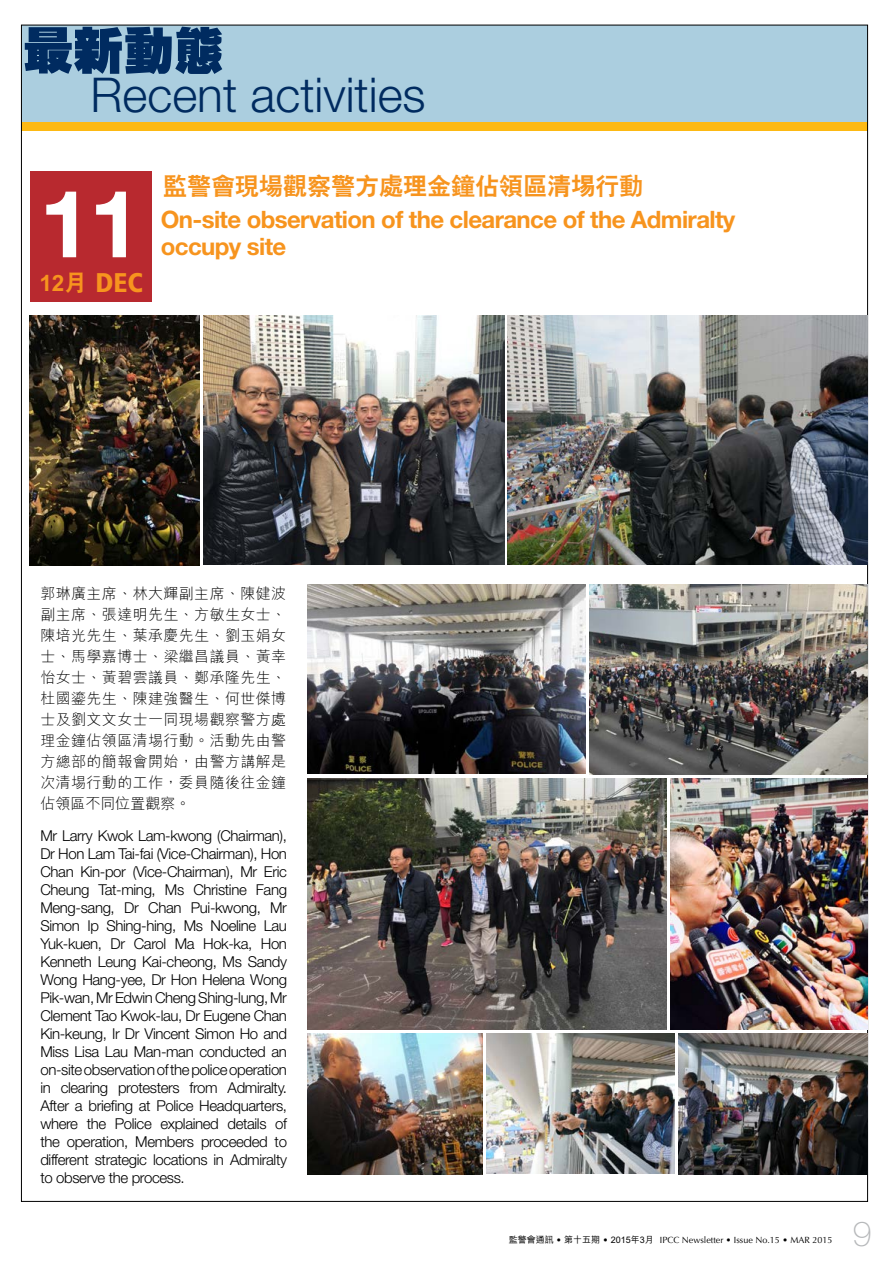
<style>
.page{position:relative;width:893px;height:1263px;background:#fff}
.page>*{position:absolute;margin:0;border:0;box-sizing:border-box;transform-origin:0 0}
.t1{font:700 93.75px "Helvetica Neue";color:#fff}
.t2{font:800 50.25px "C Hei HK";color:#002b60}
.t3{font:300 48px "Helvetica Neue";color:#002b60}
.t4{font:100 34.5px "Helvetica Neue";color:#b6b8ba}
.t5{font:700 24px/33.5px "Helvetica Neue";letter-spacing:-.025em;color:#f7941e}
.t6{font:800 22.5px "C Hei 2 HK";color:#f7941e}
.t7{font:300 15px/18px "Helvetica Neue";letter-spacing:-.025em;color:#000;text-align:justify}
.t8{font:300 15px/21px "M Hei HK";letter-spacing:.025em;color:#000;text-align:justify}
.t9{font:9px "Optima";color:#000}
.s1{font-family:"Frutiger";font-weight:900;font-stretch:condensed;font-size:27px}
.s2{font-family:"C Hei 2 HK";font-weight:800}
.s3{font-family:"M Hei HK";font-weight:500}
</style>
<div class="page">
<div style="left:22px;top:25px;width:846px;height:105px;background:#abcedf"></div>
<div style="left:22px;top:122px;width:846px;height:9px;background:#fdb913"></div>
<div style="left:30px;top:171px;width:122px;height:130px;background:#b8292f"></div>
<img style="left:203px;top:316px;width:301px;height:249px">
<img style="left:507px;top:316px;width:360px;height:249px">
<img style="left:30px;top:316px;width:169px;height:249px">
<img style="left:308px;top:585px;width:277px;height:188px">
<img style="left:589px;top:585px;width:278px;height:189px">
<img style="left:486px;top:1034px;width:188px;height:139px">
<img style="left:308px;top:778px;width:359px;height:252px">
<img style="left:671px;top:778px;width:196px;height:252px">
<img style="left:678px;top:1034px;width:189px;height:140px">
<img style="left:308px;top:1034px;width:174px;height:140px">
<h2 class="t2" style="left:23px;top:17px;width:202px">最新動態</h2>
<h3 class="t3" style="left:90px;top:65px;width:337px">Recent activities</h3>
<p class="t1" style="left:39px;top:166px;width:103px">11</p>
<p class="t6" style="left:39px;top:268px;width:105px">12月 <span class="s1">DEC</span></p>
<p class="t5" style="left:161px;top:169px;width:576px"><span class="s2">監警會現場觀察警方處理金鐘佔領區清埸行動<br></span>On-site observation of the clearance of the Admiralty</p>
<p class="t5" style="left:161px;top:229px;width:127px">occupy site</p>
<p class="t8" style="left:40px;top:582px;width:247px">郭琳廣主席、林大輝副主席、陳健波副主席、張達明先生、方敏生女士、陳培光先生、葉承慶先生、劉玉娟女士、馬學嘉博士、梁繼昌議員、黃幸怡女士、黃碧雲議員、鄭承隆先生、杜國鎏先生、陳建強醫生、何世傑博士及劉文文女士一同現場觀察警方處理金鐘佔領區清埸行動。活動先由警方總部的簡報會開始，由警方講解是次清埸行動的工作，委員隨後往金鐘佔領區不同位置觀察。</p>
<p class="t7" style="left:40px;top:826px;width:248px">Mr Larry Kwok Lam-kwong (Chairman), Dr Hon Lam Tai-fai (Vice-Chairman), Hon Chan Kin-por (Vice-Chairman), Mr Eric Cheung Tat-ming, Ms Christine Fang Meng-sang, Dr Chan Pui-kwong, Mr Simon Ip Shing-hing, Ms Noeline Lau Yuk-kuen, Dr Carol Ma Hok-ka, Hon Kenneth Leung Kai-cheong, Ms Sandy Wong Hang-yee, Dr Hon Helena Wong Pik-wan, Mr Edwin Cheng Shing-lung, Mr Clement Tao Kwok-lau, Dr Eugene Chan Kin-keung, Ir Dr Vincent Simon Ho and Miss Lisa Lau Man-man conducted an on-site observation of the police operation in clearing protesters from Admiralty.<br>After a briefing at Police Headquarters, where the Police explained details of the operation, Members proceeded to different strategic locations in Admiralty to observe the process.</p>
<p class="t9" style="left:509px;top:1234px;width:325px"><span class="s3">監警會通訊</span> • <span class="s3">第十五期</span> • <span class="s3">2015年3月</span> IPCC Newsletter • Issue No.15 • MAR 2015</p>
<p class="t4" style="left:852px;top:1214px;width:21px">9</p>
</div>
